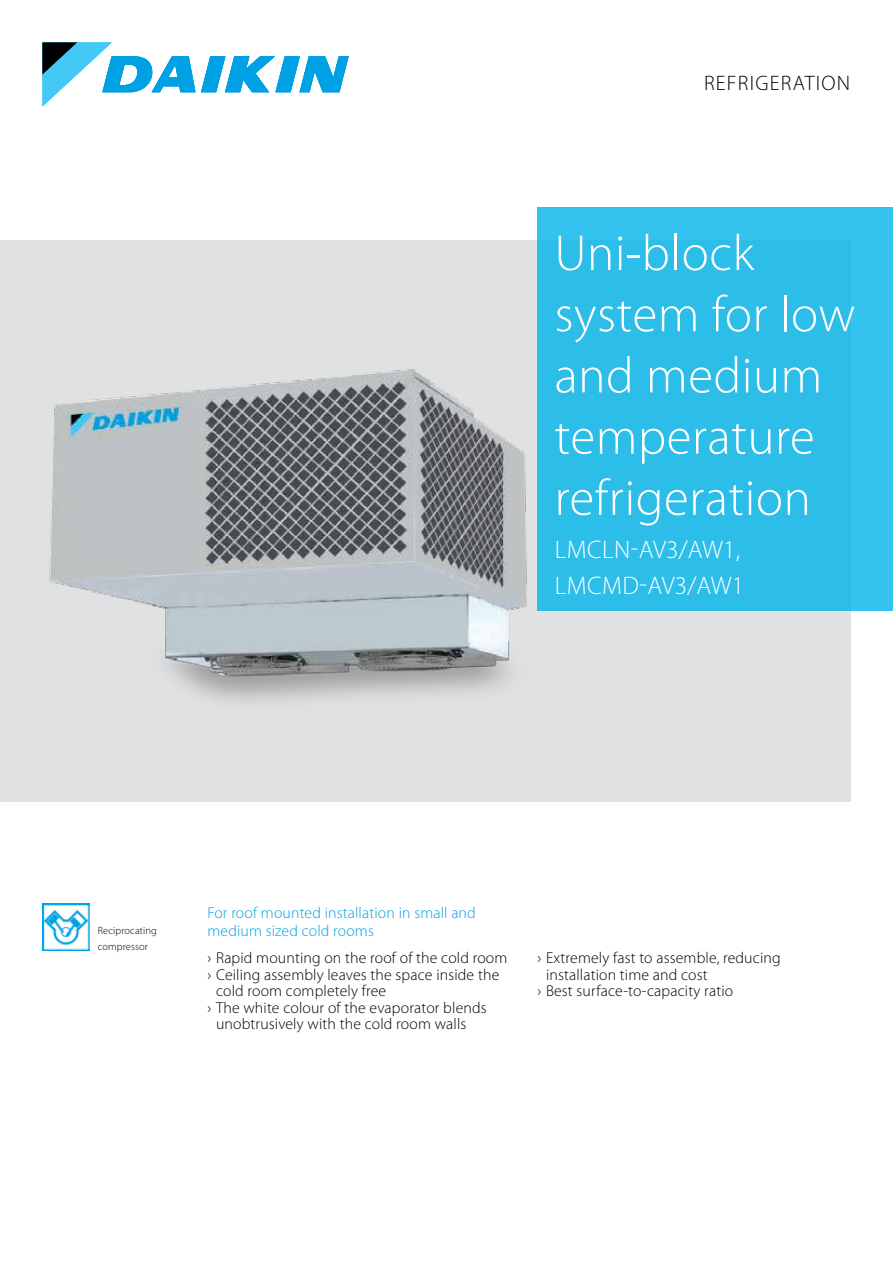
<style>
.page{position:relative;width:893px;height:1263px;background:#fff}
.page>*{position:absolute;margin:0;border:0;box-sizing:border-box;transform-origin:0 0}
.t1{font:300 51px/61.2px "Myriad Pro";letter-spacing:.01em;color:#fff}
.t2{font:300 25.5px/36px "Myriad Pro";letter-spacing:.015em;color:#fff}
.t3{font:300 21px "Myriad Pro";letter-spacing:.06em;color:#000}
.t4{font:300 15.75px "Myriad Pro";letter-spacing:.01em;color:#000}
.t5{font:300 15.75px/18px "Myriad Pro";letter-spacing:.01em;color:#00a1e4}
.t6{font:300 10.5px/16.5px "Myriad Pro";letter-spacing:.01em;color:#000}
</style>
<div class="page">
<img style="left:43px;top:903px;width:46px;height:47px">
<div style="left:0;top:241px;width:850px;height:561px;background:#e0e1e2"></div>
<img style="left:49px;top:369px;width:478px;height:332px">
<svg style="left:43px;top:43px;width:306px;height:63px"></svg>
<div style="left:537px;top:208px;width:356px;height:403px;background:#2cbde8"></div>
<h3 class="t3" style="left:704px;top:71px;width:148px">REFRIGERATION</h3>
<h1 class="t1" style="left:554px;top:223px;width:302px">Uni-block system for low and medium temperature refrigeration</h1>
<h2 class="t2" style="left:555px;top:532px;width:191px">LMCLN-AV3/AW1,<br>LMCMD-AV3/AW1</h2>
<p class="t6" style="left:98px;top:922px;width:61px">Reciprocating compressor</p>
<p class="t5" style="left:207px;top:904px;width:270px">For roof mounted installation in small and medium sized cold rooms</p>
<p class="t4" style="left:207px;top:949px;width:301px">› Rapid mounting on the roof of the cold room</p>
<p class="t4" style="left:207px;top:966px;width:293px">› Ceiling assembly leaves the space inside the</p>
<p class="t4" style="left:216px;top:982px;width:172px">cold room completely free</p>
<p class="t4" style="left:207px;top:999px;width:281px">› The white colour of the evaporator blends</p>
<p class="t4" style="left:216px;top:1015px;width:252px">unobtrusively with the cold room walls</p>
<p class="t4" style="left:537px;top:949px;width:245px">› Extremely fast to assemble, reducing</p>
<p class="t4" style="left:546px;top:966px;width:163px">installation time and cost</p>
<p class="t4" style="left:537px;top:982px;width:197px">› Best surface-to-capacity ratio</p>
</div>
